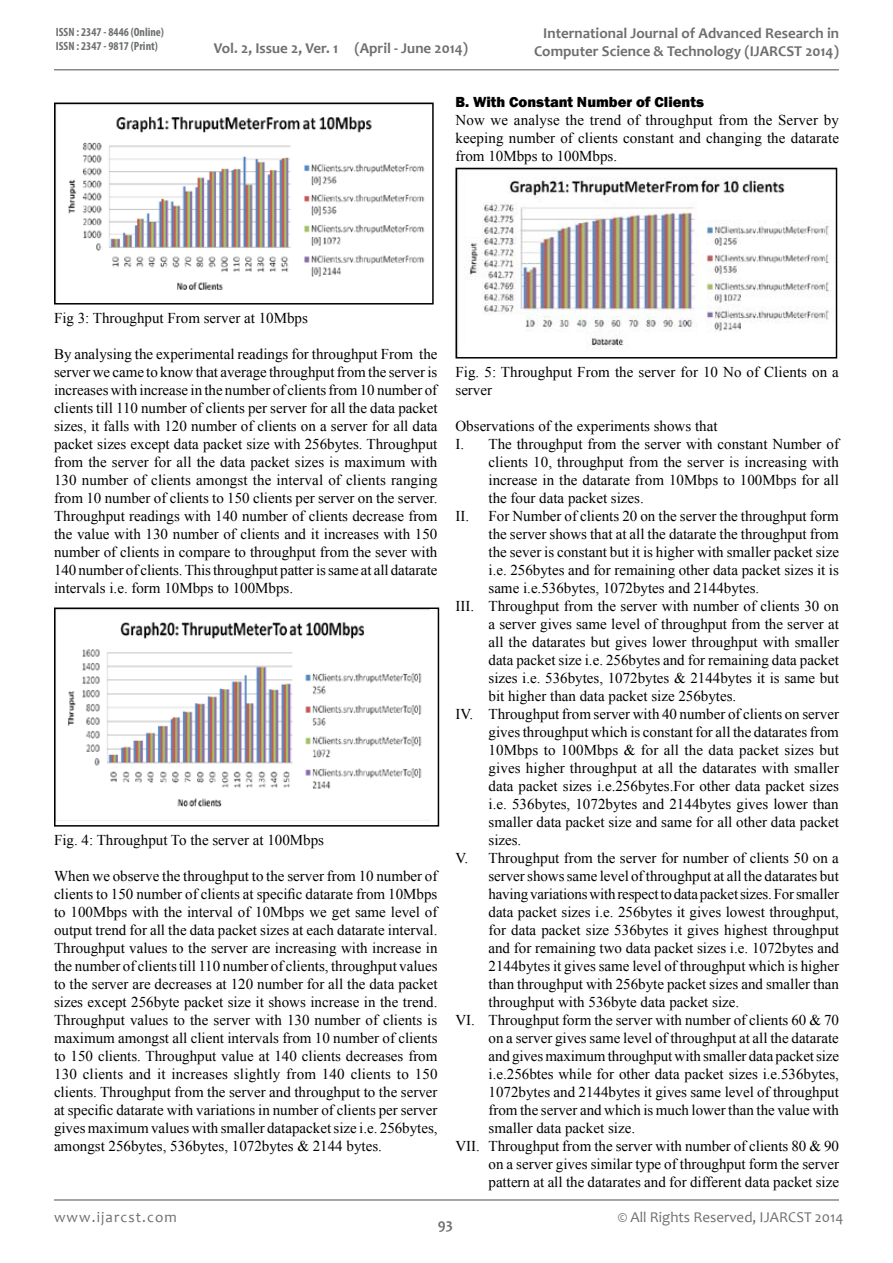
<style>
.page{position:relative;width:893px;height:1263px;background:#fff}
.page>*{position:absolute;margin:0;border:0;box-sizing:border-box;transform-origin:0 0}
.t1{font:15px/18px "Times New Roman";color:#000;text-align:justify}
.t2{font:700 15px/18px "Candara";color:#6d6f71;text-align:right}
.t3{font:15px "Candara";color:#6d6f71}
.t4{font:800 15px "Franklin Gothic";color:#000}
.t5{font:15px "Candara";letter-spacing:.075em;color:#6d6f71}
.t6{font:700 condensed 12px/14.4px "Myriad Pro";color:#6d6f71}
</style>
<div class="page">
<hr style="left:54px;top:69px;width:785px;height:2px;background:#86888b">
<hr style="left:54px;top:1199px;width:785px;height:2px;background:#86888b">
<img style="left:68px;top:116px;width:357px;height:174px">
<div style="left:54px;top:103px;width:380px;height:201px;border:2px solid #000"></div>
<img style="left:57px;top:622px;width:372px;height:199px">
<div style="left:54px;top:607px;width:385px;height:219px;border:2px solid #000"></div>
<img style="left:458px;top:173px;width:372px;height:181px">
<div style="left:455px;top:168px;width:382px;height:190px;border:2px solid #000"></div>
<p class="t6" style="left:56px;top:25px;width:110px">ISSN : 2347 - 8446 (Online)<br>ISSN : 2347 - 9817 (Print)</p>
<p class="t2" style="left:214px;top:39px;width:256px">Vol. 2, Issue 2, Ver. 1 (April - June 2014)</p>
<p class="t2" style="left:534px;top:24px;width:306px">International Journal of Advanced Research in<br>Computer Science &amp; Technology (IJARCST 2014)</p>
<p class="t4" style="left:455px;top:92px;width:250px">B. With Constant Number of Clients</p>
<p class="t1" style="left:455px;top:110px;width:385px">Now we analyse the trend of throughput from the Server by keeping number of clients constant and changing the datarate from 10Mbps to 100Mbps.</p>
<p class="t1" style="left:54px;top:308px;width:255px">Fig 3: Throughput From server at 10Mbps</p>
<p class="t1" style="left:54px;top:344px;width:385px">By analysing the experimental readings for throughput From the server we came to know that average throughput from the server is increases with increase in the number of clients from 10 number of clients till 110 number of clients per server for all the data packet sizes, it falls with 120 number of clients on a server for all data packet sizes except data packet size with 256bytes. Throughput from the server for all the data packet sizes is maximum with 130 number of clients amongst the interval of clients ranging from 10 number of clients to 150 clients per server on the server.<br>Throughput readings with 140 number of clients decrease from the value with 130 number of clients and it increases with 150 number of clients in compare to throughput from the sever with 140 number of clients. This throughput patter is same at all datarate intervals i.e. form 10Mbps to 100Mbps.</p>
<p class="t1" style="left:54px;top:830px;width:272px">Fig. 4: Throughput To the server at 100Mbps</p>
<p class="t1" style="left:54px;top:866px;width:385px">When we observe the throughput to the server from 10 number of clients to 150 number of clients at specific datarate from 10Mbps to 100Mbps with the interval of 10Mbps we get same level of output trend for all the data packet sizes at each datarate interval.<br>Throughput values to the server are increasing with increase in the number of clients till 110 number of clients, throughput values to the server are decreases at 120 number for all the data packet sizes except 256byte packet size it shows increase in the trend.<br>Throughput values to the server with 130 number of clients is maximum amongst all client intervals from 10 number of clients to 150 clients. Throughput value at 140 clients decreases from 130 clients and it increases slightly from 140 clients to 150 clients. Throughput from the server and throughput to the server at specific datarate with variations in number of clients per server gives maximum values with smaller datapacket size i.e. 256bytes, amongst 256bytes, 536bytes, 1072bytes &amp; 2144 bytes.</p>
<p class="t1" style="left:455px;top:362px;width:385px">Fig. 5: Throughput From the server for 10 No of Clients on a server</p>
<p class="t1" style="left:455px;top:416px;width:264px">Observations of the experiments shows that</p>
<p class="t1" style="left:455px;top:434px;width:385px">I. The throughput from the server with constant Number of</p>
<p class="t1" style="left:488px;top:452px;width:352px">clients 10, throughput from the server is increasing with</p>
<p class="t1" style="left:488px;top:470px;width:352px">increase in the datarate from 10Mbps to 100Mbps for all</p>
<p class="t1" style="left:488px;top:488px;width:157px">the four data packet sizes.</p>
<p class="t1" style="left:455px;top:506px;width:385px">II. For Number of clients 20 on the server the throughput form</p>
<p class="t1" style="left:488px;top:524px;width:352px">the server shows that at all the datarate the throughput from</p>
<p class="t1" style="left:488px;top:542px;width:352px">the sever is constant but it is higher with smaller packet size</p>
<p class="t1" style="left:488px;top:560px;width:352px">i.e. 256bytes and for remaining other data packet sizes it is</p>
<p class="t1" style="left:488px;top:578px;width:272px">same i.e.536bytes, 1072bytes and 2144bytes.</p>
<p class="t1" style="left:455px;top:596px;width:385px">III. Throughput from the server with number of clients 30 on</p>
<p class="t1" style="left:488px;top:614px;width:352px">a server gives same level of throughput from the server at</p>
<p class="t1" style="left:488px;top:632px;width:352px">all the datarates but gives lower throughput with smaller</p>
<p class="t1" style="left:488px;top:650px;width:352px">data packet size i.e. 256bytes and for remaining data packet</p>
<p class="t1" style="left:488px;top:668px;width:352px">sizes i.e. 536bytes, 1072bytes &amp; 2144bytes it is same but</p>
<p class="t1" style="left:488px;top:686px;width:249px">bit higher than data packet size 256bytes.</p>
<p class="t1" style="left:455px;top:704px;width:385px">IV. Throughput from server with 40 number of clients on server</p>
<p class="t1" style="left:488px;top:722px;width:352px">gives throughput which is constant for all the datarates from</p>
<p class="t1" style="left:488px;top:740px;width:352px">10Mbps to 100Mbps &amp; for all the data packet sizes but</p>
<p class="t1" style="left:488px;top:758px;width:352px">gives higher throughput at all the datarates with smaller</p>
<p class="t1" style="left:488px;top:776px;width:352px">data packet sizes i.e.256bytes.For other data packet sizes</p>
<p class="t1" style="left:488px;top:794px;width:352px">i.e. 536bytes, 1072bytes and 2144bytes gives lower than</p>
<p class="t1" style="left:488px;top:812px;width:352px">smaller data packet size and same for all other data packet</p>
<p class="t1" style="left:488px;top:830px;width:34px">sizes.</p>
<p class="t1" style="left:455px;top:848px;width:385px">V. Throughput from the server for number of clients 50 on a</p>
<p class="t1" style="left:488px;top:866px;width:352px">server shows same level of throughput at all the datarates but</p>
<p class="t1" style="left:488px;top:884px;width:352px">having variations with respect to data packet sizes. For smaller</p>
<p class="t1" style="left:488px;top:902px;width:352px">data packet sizes i.e. 256bytes it gives lowest throughput,</p>
<p class="t1" style="left:488px;top:920px;width:352px">for data packet size 536bytes it gives highest throughput</p>
<p class="t1" style="left:488px;top:938px;width:352px">and for remaining two data packet sizes i.e. 1072bytes and</p>
<p class="t1" style="left:488px;top:956px;width:352px">2144bytes it gives same level of throughput which is higher</p>
<p class="t1" style="left:488px;top:974px;width:352px">than throughput with 256byte packet sizes and smaller than</p>
<p class="t1" style="left:488px;top:992px;width:252px">throughput with 536byte data packet size.</p>
<p class="t1" style="left:455px;top:1010px;width:385px">VI. Throughput form the server with number of clients 60 &amp; 70</p>
<p class="t1" style="left:488px;top:1028px;width:352px">on a server gives same level of throughput at all the datarate</p>
<p class="t1" style="left:488px;top:1046px;width:352px">and gives maximum throughput with smaller data packet size</p>
<p class="t1" style="left:488px;top:1064px;width:352px">i.e.256btes while for other data packet sizes i.e.536bytes,</p>
<p class="t1" style="left:488px;top:1082px;width:352px">1072bytes and 2144bytes it gives same level of throughput</p>
<p class="t1" style="left:488px;top:1100px;width:352px">from the server and which is much lower than the value with</p>
<p class="t1" style="left:488px;top:1118px;width:148px">smaller data packet size.</p>
<p class="t1" style="left:455px;top:1136px;width:385px">VII. Throughput from the server with number of clients 80 &amp; 90</p>
<p class="t1" style="left:488px;top:1154px;width:352px">on a server gives similar type of throughput form the server</p>
<p class="t1" style="left:488px;top:1172px;width:352px">pattern at all the datarates and for different data packet size</p>
<p class="t5" style="left:54px;top:1207px;width:124px">www.ijarcst.com</p>
<p class="t2" style="left:438px;top:1215px;width:16px">93</p>
<p class="t3" style="left:618px;top:1207px;width:227px">© All Rights Reserved, IJARCST 2014</p>
</div>
